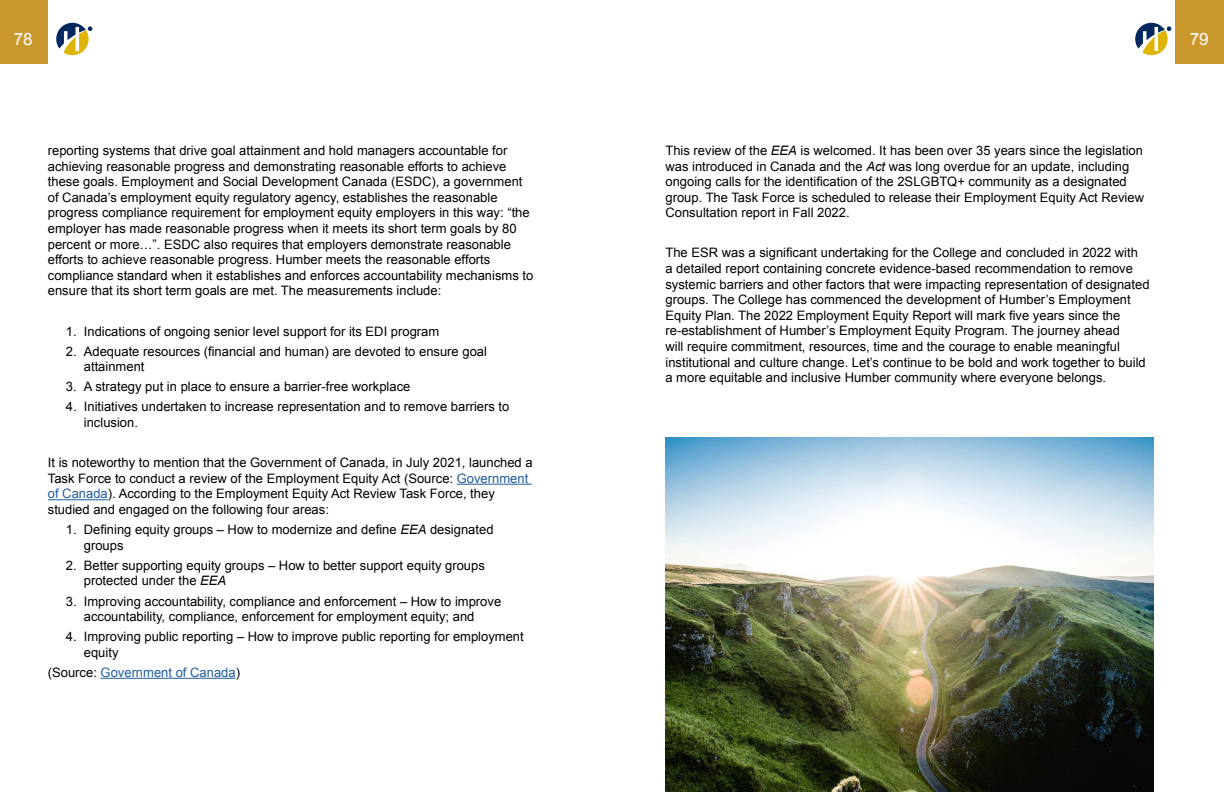
<style>
.page{position:relative;width:1224px;height:792px;background:#fff}
.page>*{position:absolute;margin:0;border:0;box-sizing:border-box;transform-origin:0 0}
.t1{font:17px "Arial";color:#fff}
.t2{font:13px/15.6px "Arial";color:#000}
.t3{font:13px "Arial";color:#215e9e}
.s1{color:#215e9e}
.s2{font-style:italic}
.s3{color:#000}
</style>
<div class="page">
<div style="left:1176px;top:0;width:48px;height:64px;background:#c9972c"></div>
<svg style="left:1135px;top:23px;width:36px;height:32px"></svg>
<div style="left:0;top:0;width:48px;height:64px;background:#c9972c"></div>
<svg style="left:56px;top:23px;width:36px;height:32px"></svg>
<hr style="left:457px;top:484px;width:75px;height:1px;background:#215e9e">
<hr style="left:48px;top:499px;width:60px;height:1px;background:#215e9e">
<hr style="left:101px;top:678px;width:135px;height:1px;background:#215e9e">
<img style="left:665px;top:438px;width:488px;height:354px">
<h1 class="t1" style="left:14px;top:28px;width:20px">78</h1>
<h1 class="t1" style="left:1190px;top:28px;width:20px">79</h1>
<p class="t2" style="left:48px;top:143px;width:487px">reporting systems that drive goal attainment and hold managers accountable for achieving reasonable progress and demonstrating reasonable efforts to achieve these goals. Employment and Social Development Canada (ESDC), a government of Canada’s employment equity regulatory agency, establishes the reasonable progress compliance requirement for employment equity employers in this way: “the employer has made reasonable progress when it meets its short term goals by 80 percent or more…”. ESDC also requires that employers demonstrate reasonable efforts to achieve reasonable progress. Humber meets the reasonable efforts compliance standard when it establishes and enforces accountability mechanisms to ensure that its short term goals are met. The measurements include:</p>
<p class="t2" style="left:66px;top:323px;width:375px">1. Indications of ongoing senior level support for its EDI program</p>
<p class="t2" style="left:84px;top:343px;width:405px;text-indent:-18px">2. Adequate resources (financial and human) are devoted to ensure goal attainment</p>
<p class="t2" style="left:66px;top:379px;width:346px">3. A strategy put in place to ensure a barrier-free workplace</p>
<p class="t2" style="left:84px;top:399px;width:427px;text-indent:-18px">4. Initiatives undertaken to increase representation and to remove barriers to inclusion.</p>
<p class="t2" style="left:48px;top:455px;width:486px">It is noteworthy to mention that the Government of Canada, in July 2021, launched a Task Force to conduct a review of the Employment Equity Act (Source: <span class="s1">Government of Canada</span>). According to the Employment Equity Act Review Task Force, they studied and engaged on the following four areas:</p>
<p class="t2" style="left:84px;top:522px;width:411px;text-indent:-18px">1. Defining equity groups – How to modernize and define <span class="s2">EEA</span> designated groups</p>
<p class="t2" style="left:84px;top:558px;width:403px;text-indent:-18px">2. Better supporting equity groups – How to better support equity groups protected under the <span class="s2">EEA</span></p>
<p class="t2" style="left:84px;top:593px;width:419px;text-indent:-18px">3. Improving accountability, compliance and enforcement – How to improve accountability, compliance, enforcement for employment equity; and</p>
<p class="t2" style="left:84px;top:629px;width:441px;text-indent:-18px">4. Improving public reporting – How to improve public reporting for employment equity</p>
<p class="t3" style="left:48px;top:664px;width:194px"><span class="s3">(Source:</span> Government of Canada<span class="s3">)</span></p>
<p class="t2" style="left:665px;top:143px;width:480px">This review of the <span class="s2">EEA</span> is welcomed. It has been over 35 years since the legislation was introduced in Canada and the <span class="s2">Act</span> was long overdue for an update, including ongoing calls for the identification of the 2SLGBTQ+ community as a designated group. The Task Force is scheduled to release their Employment Equity Act Review Consultation report in Fall 2022.</p>
<p class="t2" style="left:665px;top:245px;width:486px">The ESR was a significant undertaking for the College and concluded in 2022 with<br>a detailed report containing concrete evidence-based recommendation to remove systemic barriers and other factors that were impacting representation of designated groups. The College has commenced the development of Humber’s Employment Equity Plan. The 2022 Employment Equity Report will mark five years since the re-establishment of Humber’s Employment Equity Program. The journey ahead<br>will require commitment, resources, time and the courage to enable meaningful institutional and culture change. Let’s continue to be bold and work together to build a more equitable and inclusive Humber community where everyone belongs.</p>
</div>
